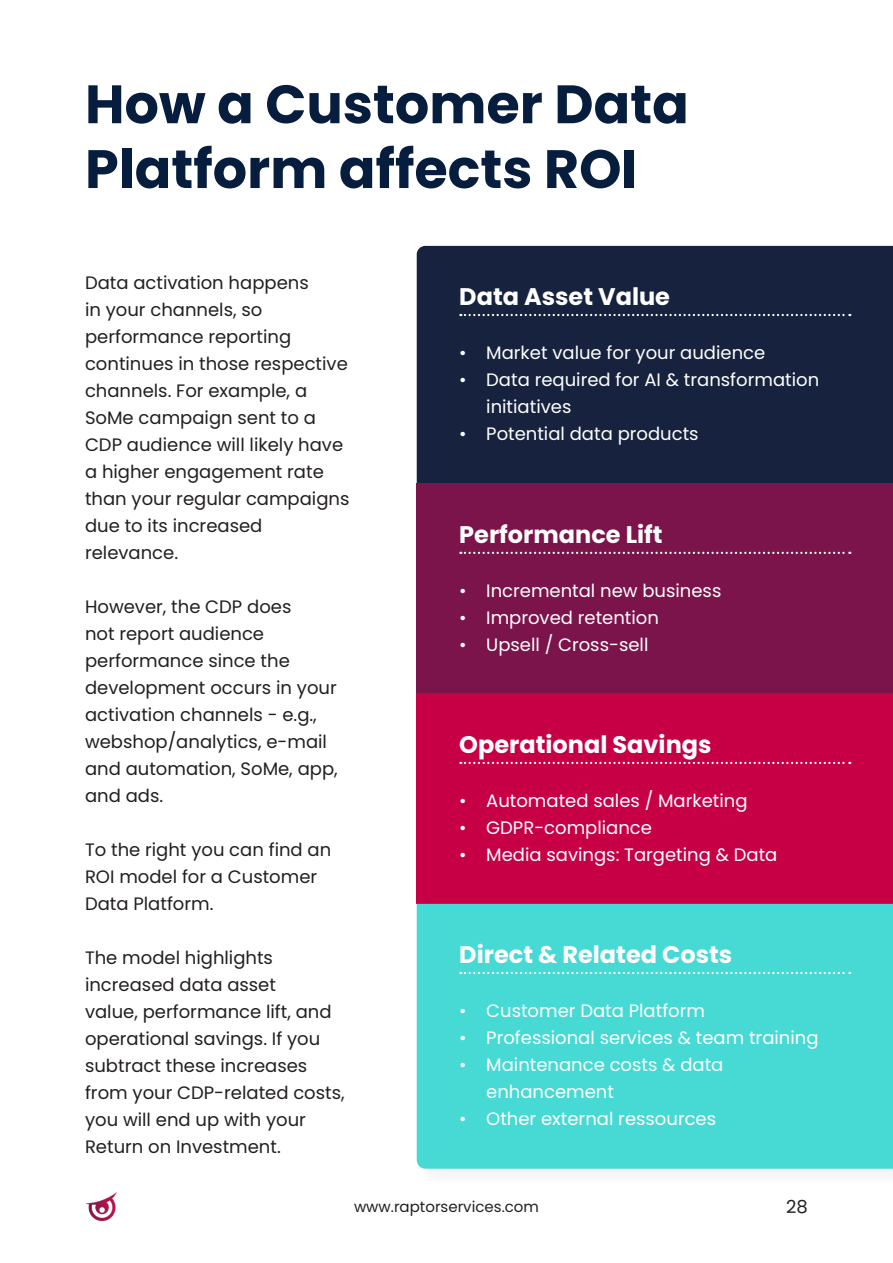
<style>
.page{position:relative;width:893px;height:1263px;background:#fff}
.page>*{position:absolute;margin:0;border:0;box-sizing:border-box;transform-origin:0 0}
.Header_1{font:700 54px/64.8px "Poppins";color:#061d3d}
.t1{font:700 24px "Poppins";color:#fff}
.t2{font:18px/27px "Poppins";color:#231f20}
.t3{font:18px/27px "Poppins";color:#fff}
.t4{font:15px "Poppins";color:#231f20}
</style>
<div class="page">
<div style="left:417px;top:246px;width:476px;height:238px;background:#17233e"></div>
<svg style="left:460px;top:314px;width:390px;height:2px"></svg>
<div style="left:417px;top:484px;width:476px;height:210px;background:#7b144b"></div>
<svg style="left:460px;top:552px;width:390px;height:2px"></svg>
<div style="left:417px;top:694px;width:476px;height:210px;background:#c70045"></div>
<svg style="left:460px;top:762px;width:390px;height:2px"></svg>
<div style="left:417px;top:904px;width:476px;height:265px;background:#47dad5"></div>
<svg style="left:460px;top:972px;width:390px;height:2px"></svg>
<img style="left:85px;top:1193px;width:31px;height:28px">
<p class="Header_1" style="left:85px;top:72px;width:605px">How a Customer Data<br>Platform affects ROI</p>
<p class="t2" style="left:85px;top:269px;width:266px">Data activation happens<br>in your channels, so performance reporting continues in those respective channels. For example, a<br>SoMe campaign sent to a<br>CDP audience will likely have a higher engagement rate than your regular campaigns due to its increased relevance.</p>
<p class="t2" style="left:85px;top:593px;width:254px">However, the CDP does<br>not report audience performance since the development occurs in your activation channels - e.g., webshop/analytics, e-mail and automation, SoMe, app, and ads.</p>
<p class="t2" style="left:85px;top:836px;width:248px">To the right you can find an<br>ROI model for a Customer<br>Data Platform.</p>
<p class="t2" style="left:85px;top:944px;width:261px">The model highlights increased data asset<br>value, performance lift, and operational savings. If you subtract these increases from your CDP-related costs, you will end up with your<br>Return on Investment.</p>
<p class="t1" style="left:459px;top:283px;width:212px">Data Asset Value</p>
<p class="t3" style="left:459px;top:340px;width:308px">• Market value for your audience</p>
<p class="t3" style="left:486px;top:367px;width:334px;text-indent:-27px">• Data required for AI &amp; transformation initiatives</p>
<p class="t3" style="left:459px;top:421px;width:241px">• Potential data products</p>
<p class="t1" style="left:459px;top:521px;width:205px">Performance Lift</p>
<p class="t3" style="left:459px;top:577px;width:264px">• Incremental new business</p>
<p class="t3" style="left:459px;top:604px;width:201px">• Improved retention</p>
<p class="t3" style="left:459px;top:631px;width:191px">• Upsell / Cross-sell</p>
<p class="t1" style="left:459px;top:731px;width:254px">Operational Savings</p>
<p class="t3" style="left:459px;top:787px;width:290px">• Automated sales / Marketing</p>
<p class="t3" style="left:459px;top:814px;width:194px">• GDPR-compliance</p>
<p class="t3" style="left:459px;top:841px;width:320px">• Media savings: Targeting &amp; Data</p>
<p class="t1" style="left:459px;top:941px;width:274px">Direct &amp; Related Costs</p>
<p class="t3" style="left:459px;top:998px;width:247px">• Customer Data Platform</p>
<p class="t3" style="left:459px;top:1025px;width:361px">• Professional services &amp; team training</p>
<p class="t3" style="left:486px;top:1052px;width:239px;text-indent:-27px">• Maintenance costs &amp; data enhancement</p>
<p class="t3" style="left:459px;top:1106px;width:258px">• Other external ressources</p>
<p class="t4" style="left:354px;top:1198px;width:186px">www.raptorservices.com</p>
<p class="t2" style="left:786px;top:1193px;width:23px">28</p>
</div>
